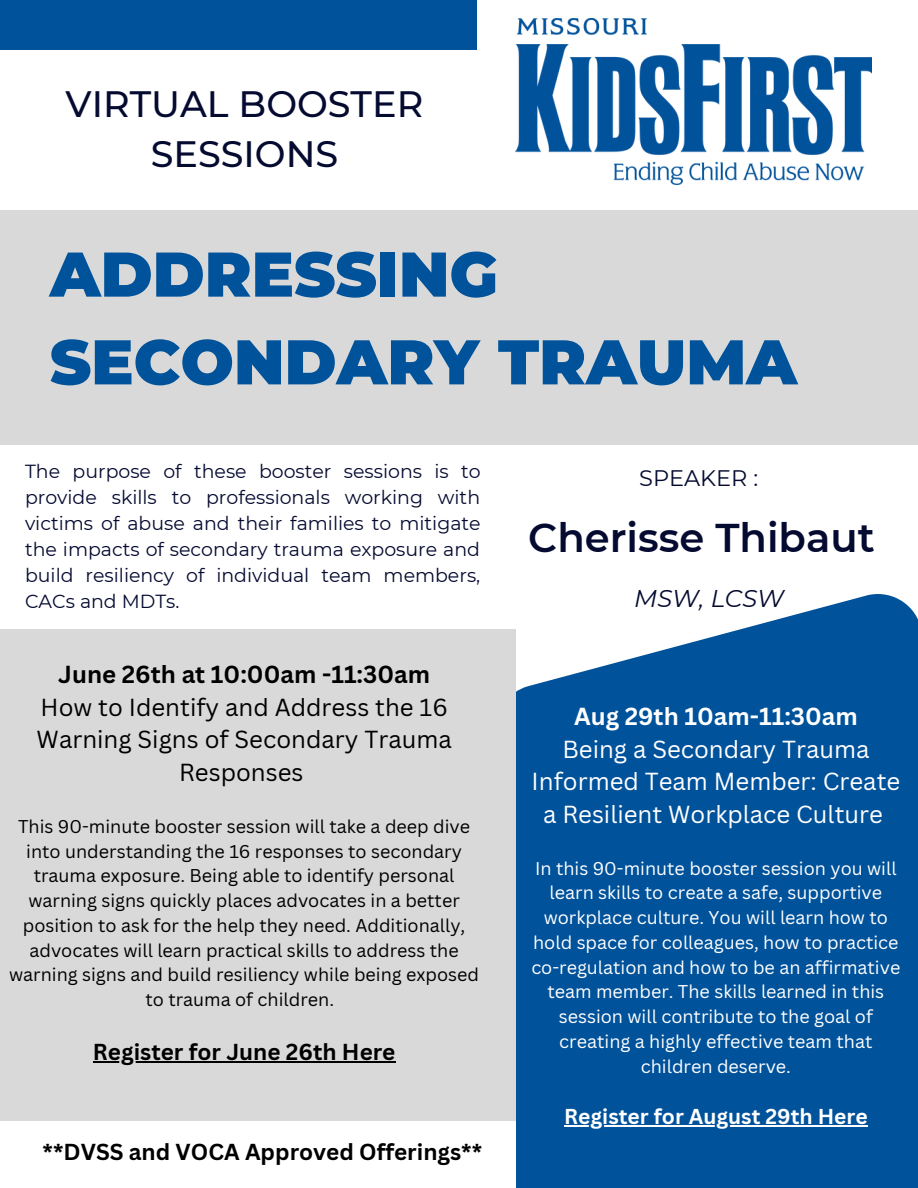
<style>
.page{position:relative;width:918px;height:1188px;background:#fff}
.page>*{position:absolute;margin:0;border:0;box-sizing:border-box;transform-origin:0 0}
.t1{font:900 63px/87.8px "Montserrat";color:#00529b}
.t2{font:600 40.05px "Montserrat";color:#050a30}
.t3{font:500 36.6px/50.7px "Montserrat";color:#050a30;text-align:center}
.t4{font:italic 24.3px "Montserrat";color:#050a30}
.t5{font:24px/32.7px "Canva Sans";color:#fff;text-align:center}
.t6{font:24px/32.7px "Canva Sans";color:#000;text-align:center}
.t7{font:700 24px "Canva Sans";color:#000}
.t8{font:700 24px "Canva Sans";color:#fff}
.t9{font:700 22.5px "Canva Sans";color:#000}
.t10{font:22.5px "Montserrat";color:#050a30}
.t11{font:700 21px "Canva Sans";color:#fff}
.t12{font:18.9px/26.1px "Montserrat";color:#050a30;text-align:justify}
.t13{font:18px/24.8px "Canva Sans";color:#000;text-align:center}
.t14{font:18px/24.8px "Canva Sans";color:#fff;text-align:center}
</style>
<div class="page">
<div style="left:0;top:210px;width:918px;height:234px;background:#d9d9d9"></div>
<svg style="left:496px;top:594px;width:422px;height:594px;background:#135fa2"></svg>
<div style="left:0;top:630px;width:515px;height:558px;background:#d9d9d9"></div>
<div style="left:0;top:0;width:476px;height:49px;background:#00529b"></div>
<img style="left:515px;top:19px;width:357px;height:165px">
<div style="left:0;top:1122px;width:515px;height:66px;background:#fff"></div>
<hr style="left:93px;top:1061px;width:302px;height:1px;background:#000">
<hr style="left:564px;top:1126px;width:304px;height:1px;background:#fff">
<h3 class="t3" style="left:66px;top:78px;width:359px">VIRTUAL BOOSTER<br>SESSIONS</h3>
<h1 class="t1" style="left:50px;top:230px;width:749px">ADDRESSING<br>SECONDARY TRAUMA</h1>
<p class="t12" style="left:25px;top:458px;width:457px">The purpose of these booster sessions is to provide skills to professionals working with victims of abuse and their families to mitigate the impacts of secondary trauma exposure and build resiliency of individual team members, CACs and MDTs.</p>
<h3 class="t7" style="left:58px;top:658px;width:373px">June 26th at 10:00am -11:30am</h3>
<h3 class="t6" style="left:37px;top:690px;width:417px">How to Identify and Address the 16<br>Warning Signs of Secondary Trauma<br>Responses</h3>
<p class="t13" style="left:9px;top:813px;width:472px">This 90-minute booster session will take a deep dive into understanding the 16 responses to secondary trauma exposure. Being able to identify personal warning signs quickly places advocates in a better position to ask for the help they need. Additionally, advocates will learn practical skills to address the warning signs and build resiliency while being exposed to trauma of children.</p>
<p class="t9" style="left:93px;top:1036px;width:304px">Register for June 26th Here</p>
<p class="t9" style="left:43px;top:1136px;width:441px">**DVSS and VOCA Approved Offerings**</p>
<p class="t10" style="left:639px;top:464px;width:120px">SPEAKER :</p>
<h2 class="t2" style="left:528px;top:513px;width:348px">Cherisse Thibaut</h2>
<h3 class="t4" style="left:634px;top:583px;width:151px">MSW, LCSW</h3>
<h3 class="t8" style="left:574px;top:699px;width:285px">Aug 29th 10am-11:30am</h3>
<h3 class="t5" style="left:532px;top:732px;width:370px">Being a Secondary Trauma<br>Informed Team Member: Create a Resilient Workplace Culture</h3>
<p class="t14" style="left:531px;top:855px;width:371px">In this 90-minute booster session you will learn skills to create a safe, supportive workplace culture. You will learn how to hold space for colleagues, how to practice co-regulation and how to be an affirmative team member. The skills learned in this session will contribute to the goal of creating a highly effective team that children deserve.</p>
<p class="t11" style="left:564px;top:1102px;width:305px">Register for August 29th Here</p>
</div>
